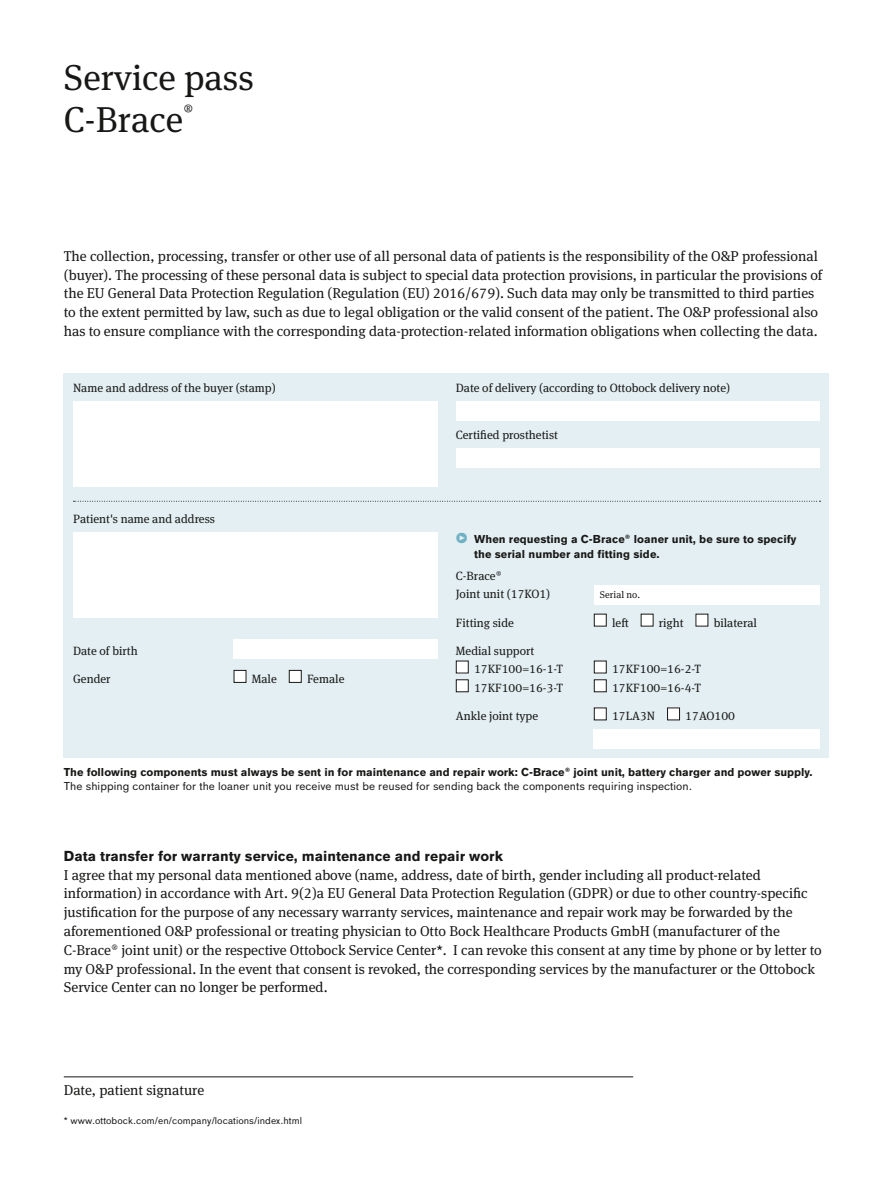
<style>
.page{position:relative;width:893px;height:1191px;background:#fff}
.page>*{position:absolute;margin:0;border:0;box-sizing:border-box;transform-origin:0 0}
.t1{font:36px/42px "OBO Serif";color:#181716}
.t2{font:14.25px/18.8px "OBO Serif";color:#181716}
.t3{font:700 14.25px "OBO Sans";color:#181716}
.t4{font:12px/18.8px "OBO Serif";color:#181716}
.t5{font:700 11.25px/14.2px "OBO Sans";color:#181716}
.t6{font:11.25px "OBO Sans";letter-spacing:.005em;color:#181716}
.t7{font:9.75px "OBO Sans";letter-spacing:.005em;color:#181716}
.t8{font:9.75px "OBO Serif";letter-spacing:.005em;color:#181716}
.s1{font-family:"OBO Serif";font-weight:400;font-size:14.25px;color:#70b0c3}
</style>
<div class="page">
<div style="left:64px;top:373px;width:765px;height:385px;background:#e3eff3"></div>
<div style="left:73px;top:401px;width:364px;height:85px;background:#fff"></div>
<div style="left:456px;top:401px;width:364px;height:19px;background:#fff"></div>
<div style="left:456px;top:448px;width:364px;height:19px;background:#fff"></div>
<div style="left:73px;top:532px;width:364px;height:85px;background:#fff"></div>
<div style="left:233px;top:640px;width:204px;height:19px;background:#fff"></div>
<div style="left:234px;top:670px;width:12px;height:12px;background:#fff"></div>
<div style="left:234px;top:670px;width:12px;height:13px;border:1px solid #181716"></div>
<div style="left:289px;top:670px;width:12px;height:12px;background:#fff"></div>
<div style="left:289px;top:670px;width:13px;height:13px;border:1px solid #181716"></div>
<div style="left:594px;top:585px;width:226px;height:19px;background:#fff"></div>
<div style="left:594px;top:614px;width:12px;height:12px;background:#fff"></div>
<div style="left:594px;top:614px;width:13px;height:12px;border:1px solid #181716"></div>
<div style="left:641px;top:614px;width:12px;height:12px;background:#fff"></div>
<div style="left:696px;top:614px;width:12px;height:12px;background:#fff"></div>
<div style="left:456px;top:661px;width:12px;height:12px;background:#fff"></div>
<div style="left:456px;top:660px;width:13px;height:13px;border:1px solid #181716"></div>
<div style="left:594px;top:661px;width:12px;height:12px;background:#fff"></div>
<div style="left:594px;top:660px;width:13px;height:13px;border:1px solid #181716"></div>
<div style="left:456px;top:680px;width:12px;height:12px;background:#fff"></div>
<div style="left:456px;top:679px;width:13px;height:13px;border:1px solid #181716"></div>
<div style="left:594px;top:680px;width:12px;height:12px;background:#fff"></div>
<div style="left:594px;top:679px;width:13px;height:13px;border:1px solid #181716"></div>
<div style="left:594px;top:708px;width:12px;height:12px;background:#fff"></div>
<div style="left:594px;top:707px;width:13px;height:13px;border:1px solid #181716"></div>
<div style="left:667px;top:708px;width:12px;height:12px;background:#fff"></div>
<div style="left:667px;top:707px;width:13px;height:13px;border:1px solid #181716"></div>
<div style="left:594px;top:729px;width:226px;height:19px;background:#fff"></div>
<hr style="left:64px;top:1076px;width:569px;height:1px;background:#181716">
<svg style="left:74px;top:501px;width:746px;height:1px"></svg>
<h1 class="t1" style="left:64px;top:57px;width:192px">Service pass<br>C-Brace<sup>®</sup></h1>
<p class="t2" style="left:64px;top:246px;width:760px">The collection, processing, transfer or other use of all personal data of patients is the responsibility of the O&amp;P professional (buyer). The processing of these personal data is subject to special data protection provisions, in particular the provisions of the EU General Data Protection Regulation (Regulation (EU) 2016/679). Such data may only be transmitted to third parties to the extent permitted by law, such as due to legal obligation or the valid consent of the patient. The O&amp;P professional also has to ensure compliance with the corresponding data-protection-related information obligations when collecting the data.</p>
<p class="t4" style="left:73px;top:378px;width:204px">Name and address of the buyer (stamp)</p>
<p class="t4" style="left:456px;top:378px;width:276px">Date of delivery (according to Ottobock delivery note)</p>
<p class="t4" style="left:456px;top:425px;width:104px">Certified prosthetist</p>
<p class="t4" style="left:73px;top:510px;width:143px">Patient's name and address</p>
<p class="t4" style="left:73px;top:641px;width:66px">Date of birth</p>
<p class="t4" style="left:73px;top:669px;width:39px">Gender</p>
<p class="t4" style="left:252px;top:669px;width:27px">Male</p>
<p class="t4" style="left:307px;top:669px;width:39px">Female</p>
<p class="t5" style="left:474px;top:532px;width:324px;text-indent:-18px"><span class="s1">•</span> When requesting a C-Brace® loaner unit, be sure to specify the serial number and fitting side.</p>
<p class="t4" style="left:456px;top:566px;width:96px">C-Brace®<br>Joint unit (17KO1)</p>
<p class="t8" style="left:600px;top:589px;width:42px">Serial no.</p>
<p class="t4" style="left:456px;top:613px;width:60px">Fitting side</p>
<p class="t4" style="left:612px;top:613px;width:18px">left</p>
<p class="t4" style="left:659px;top:613px;width:26px">right</p>
<p class="t4" style="left:714px;top:613px;width:45px">bilateral</p>
<p class="t4" style="left:474px;top:641px;width:90px;text-indent:-18px">Medial support<br>17KF100=16-1-T</p>
<p class="t4" style="left:612px;top:660px;width:90px">17KF100=16-2-T</p>
<p class="t4" style="left:474px;top:678px;width:90px">17KF100=16-3-T</p>
<p class="t4" style="left:612px;top:678px;width:90px">17KF100=16-4-T</p>
<p class="t4" style="left:456px;top:707px;width:84px">Ankle joint type</p>
<p class="t4" style="left:612px;top:707px;width:45px">17LA3N</p>
<p class="t4" style="left:685px;top:707px;width:51px">17AO100</p>
<p class="t5" style="left:64px;top:765px;width:750px">The following components must always be sent in for maintenance and repair work: C-Brace® joint unit, battery charger and power supply.</p>
<p class="t6" style="left:64px;top:780px;width:630px">The shipping container for the loaner unit you receive must be reused for sending back the components requiring inspection.</p>
<p class="t3" style="left:64px;top:847px;width:441px">Data transfer for warranty service, maintenance and repair work</p>
<p class="t2" style="left:64px;top:865px;width:759px">I agree that my personal data mentioned above (name, address, date of birth, gender including all product-related information) in accordance with Art. 9(2)a EU General Data Protection Regulation (GDPR) or due to other country-specific justification for the purpose of any necessary warranty services, maintenance and repair work may be forwarded by the aforementioned O&amp;P professional or treating physician to Otto Bock Healthcare Products GmbH (manufacturer of the C-Brace® joint unit) or the respective Ottobock Service Center*. I can revoke this consent at any time by phone or by letter to my O&amp;P professional. In the event that consent is revoked, the corresponding services by the manufacturer or the Ottobock Service Center can no longer be performed.</p>
<p class="t2" style="left:64px;top:1081px;width:142px">Date, patient signature</p>
<p class="t7" style="left:64px;top:1114px;width:240px">* www.ottobock.com/en/company/locations/index.html</p>
</div>
